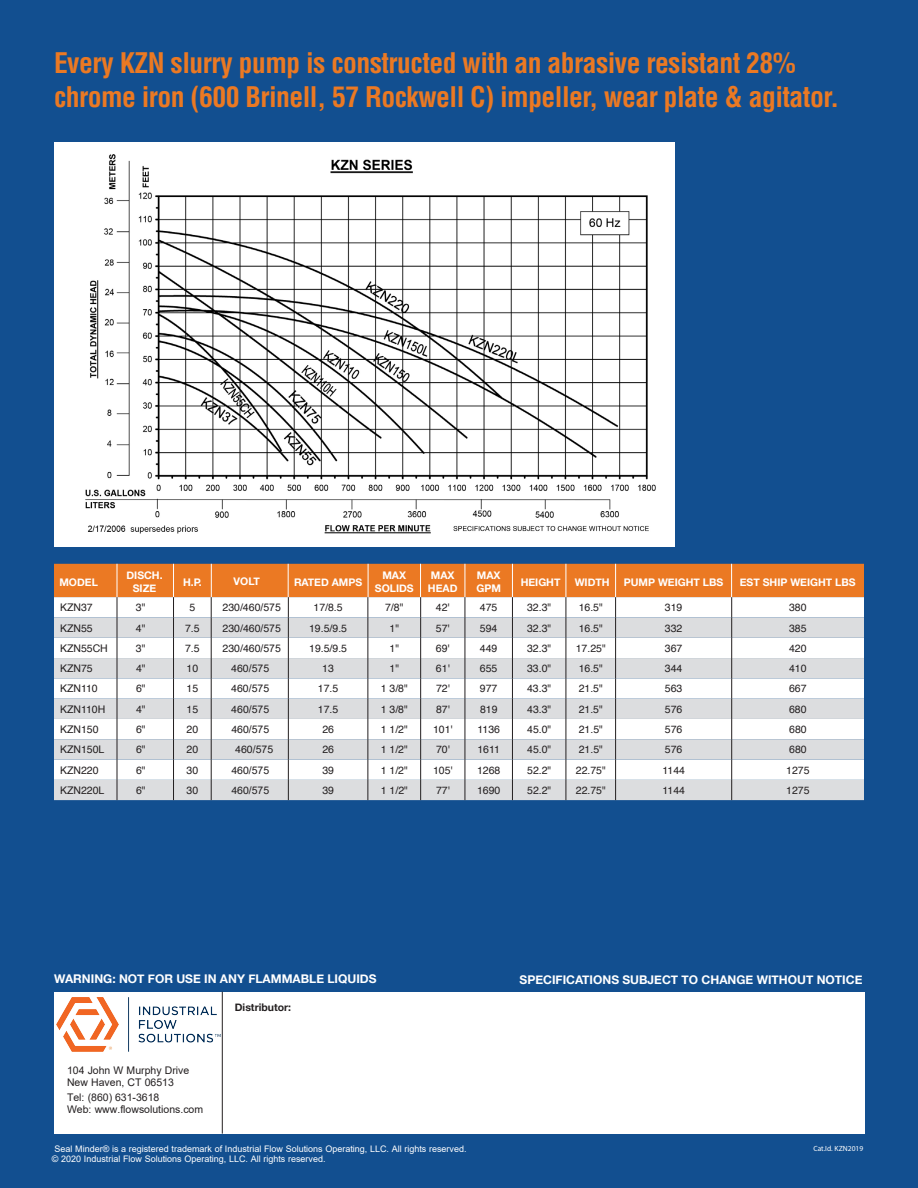
<style>
.page{position:relative;width:918px;height:1188px;background:#124f90}
.page>*{position:absolute;margin:0;border:0;box-sizing:border-box;transform-origin:0 0}
.t1{font:700 condensed 27.75px/33.3px "Helvetica LT Std";letter-spacing:-.02em;color:#eb7923}
.t2{font:700 12px "Helvetica Neue";color:#fff}
.t3{font:10.5px "Helvetica";color:#231f20}
.t4{font:10.5px/11.9px "Arial";color:#231f20}
.t5{font:700 10.5px/12.6px "Helvetica Neue";color:#fff;text-align:center}
.t6{font:700 10.5px "Helvetica Neue";color:#231f20}
.Body{font:9px/10.8px "Arial";color:#fff}
.t7{font:7.5px "Myriad Pro";color:#fff}
.s1{font-family:"Arial"}
.s2{font-family:"Helvetica"}
</style>
<div class="page">
<div style="left:54px;top:143px;width:621px;height:404px;background:#fff"></div>
<div style="left:54px;top:992px;width:811px;height:142px;background:#fff"></div>
<hr style="left:222px;top:992px;width:1px;height:142px;background:#231f20">
<svg style="left:54px;top:564px;width:810px;height:236px;background:#e9dacf"></svg>
<img style="left:85px;top:154px;width:571px;height:380px">
<img style="left:57px;top:998px;width:164px;height:54px">
<p class="t1" style="left:54px;top:47px;width:787px">Every KZN slurry pump is constructed with an abrasive resistant 28% chrome iron (600 Brinell, 57 Rockwell C) impeller, wear plate &amp; agitator.</p>
<p class="t5" style="left:59px;top:576px;width:40px">MODEL</p>
<p class="t5" style="left:127px;top:570px;width:38px">DISCH.<br>SIZE</p>
<p class="t5" style="left:183px;top:576px;width:20px">H.P.</p>
<p class="t5" style="left:234px;top:575px;width:28px">VOLT</p>
<p class="t5" style="left:294px;top:576px;width:70px">RATED AMPS</p>
<p class="t5" style="left:375px;top:570px;width:40px">MAX<br>SOLIDS</p>
<p class="t5" style="left:428px;top:570px;width:31px;text-align:left">MAX<br>HEAD</p>
<p class="t5" style="left:476px;top:570px;width:26px;text-align:left">MAX<br>GPM</p>
<p class="t5" style="left:521px;top:576px;width:41px">HEIGHT</p>
<p class="t5" style="left:575px;top:576px;width:36px">WIDTH</p>
<p class="t5" style="left:624px;top:576px;width:101px">PUMP WEIGHT LBS</p>
<p class="t5" style="left:740px;top:576px;width:117px">EST SHIP WEIGHT LBS</p>
<p class="t3" style="left:60px;top:599px;width:34px">KZN37</p>
<p class="t3" style="left:136px;top:599px;width:11px">3"</p>
<p class="t3" style="left:189px;top:599px;width:7px">5</p>
<p class="t3" style="left:223px;top:599px;width:60px">230/460<span class="s1">/575</span></p>
<p class="t3" style="left:314px;top:599px;width:31px">17/8.5</p>
<p class="t3" style="left:385px;top:599px;width:20px">7/8"</p>
<p class="t3" style="left:436px;top:599px;width:15px">42'</p>
<p class="t3" style="left:480px;top:599px;width:19px">475</p>
<p class="t3" style="left:527px;top:599px;width:26px">32.3"</p>
<p class="t3" style="left:579px;top:599px;width:26px">16.5"</p>
<p class="t3" style="left:665px;top:599px;width:19px">319</p>
<p class="t3" style="left:789px;top:599px;width:19px">380</p>
<p class="t3" style="left:60px;top:620px;width:34px">KZN55</p>
<p class="t3" style="left:136px;top:620px;width:11px">4"</p>
<p class="t3" style="left:185px;top:620px;width:16px">7.5</p>
<p class="t3" style="left:223px;top:620px;width:60px">230/460<span class="s1">/575</span></p>
<p class="t3" style="left:309px;top:620px;width:39px">19.5/9.5</p>
<p class="t3" style="left:390px;top:620px;width:11px">1"</p>
<p class="t3" style="left:436px;top:620px;width:15px">57'</p>
<p class="t3" style="left:480px;top:620px;width:19px">594</p>
<p class="t3" style="left:527px;top:620px;width:26px">32.3"</p>
<p class="t3" style="left:579px;top:620px;width:26px">16.5"</p>
<p class="t3" style="left:665px;top:620px;width:19px">332</p>
<p class="t3" style="left:789px;top:620px;width:19px">385</p>
<p class="t3" style="left:60px;top:640px;width:49px">KZN55CH</p>
<p class="t3" style="left:136px;top:640px;width:11px">3"</p>
<p class="t3" style="left:185px;top:640px;width:16px">7.5</p>
<p class="t3" style="left:223px;top:640px;width:60px">230/460<span class="s1">/575</span></p>
<p class="t3" style="left:309px;top:640px;width:39px">19.5/9.5</p>
<p class="t3" style="left:390px;top:640px;width:11px">1"</p>
<p class="t3" style="left:436px;top:640px;width:15px">69'</p>
<p class="t3" style="left:480px;top:640px;width:19px">449</p>
<p class="t3" style="left:527px;top:640px;width:26px">32.3"</p>
<p class="t3" style="left:576px;top:640px;width:31px">17.25"</p>
<p class="t3" style="left:665px;top:640px;width:19px">367</p>
<p class="t3" style="left:789px;top:640px;width:19px">420</p>
<p class="t3" style="left:60px;top:660px;width:34px">KZN75</p>
<p class="t3" style="left:136px;top:660px;width:11px">4"</p>
<p class="t3" style="left:187px;top:660px;width:13px">10</p>
<p class="t4" style="left:231px;top:662px;width:39px"><span class="s2">460</span>/575</p>
<p class="t3" style="left:322px;top:660px;width:13px">13</p>
<p class="t3" style="left:390px;top:660px;width:11px">1"</p>
<p class="t3" style="left:436px;top:660px;width:15px">61'</p>
<p class="t3" style="left:480px;top:660px;width:19px">655</p>
<p class="t3" style="left:527px;top:660px;width:26px">33.0"</p>
<p class="t3" style="left:579px;top:660px;width:26px">16.5"</p>
<p class="t3" style="left:665px;top:660px;width:19px">344</p>
<p class="t3" style="left:789px;top:660px;width:19px">410</p>
<p class="t3" style="left:60px;top:681px;width:39px">KZN110</p>
<p class="t3" style="left:136px;top:681px;width:11px">6"</p>
<p class="t3" style="left:187px;top:681px;width:13px">15</p>
<p class="t4" style="left:231px;top:683px;width:39px"><span class="s2">460</span>/575</p>
<p class="t3" style="left:318px;top:681px;width:22px">17.5</p>
<p class="t3" style="left:381px;top:681px;width:29px">1 3/8"</p>
<p class="t3" style="left:436px;top:681px;width:15px">72'</p>
<p class="t3" style="left:480px;top:681px;width:19px">977</p>
<p class="t3" style="left:527px;top:681px;width:26px">43.3"</p>
<p class="t3" style="left:579px;top:681px;width:26px">21.5"</p>
<p class="t3" style="left:665px;top:681px;width:19px">563</p>
<p class="t3" style="left:789px;top:681px;width:19px">667</p>
<p class="t3" style="left:60px;top:701px;width:47px">KZN110H</p>
<p class="t3" style="left:136px;top:701px;width:11px">4"</p>
<p class="t3" style="left:187px;top:701px;width:13px">15</p>
<p class="t4" style="left:231px;top:703px;width:39px"><span class="s2">460</span>/575</p>
<p class="t3" style="left:318px;top:701px;width:22px">17.5</p>
<p class="t3" style="left:381px;top:701px;width:29px">1 3/8"</p>
<p class="t3" style="left:436px;top:701px;width:15px">87'</p>
<p class="t3" style="left:480px;top:701px;width:19px">819</p>
<p class="t3" style="left:527px;top:701px;width:26px">43.3"</p>
<p class="t3" style="left:579px;top:701px;width:26px">21.5"</p>
<p class="t3" style="left:665px;top:701px;width:19px">576</p>
<p class="t3" style="left:789px;top:701px;width:19px">680</p>
<p class="t3" style="left:60px;top:721px;width:40px">KZN150</p>
<p class="t3" style="left:136px;top:721px;width:11px">6"</p>
<p class="t3" style="left:187px;top:721px;width:13px">20</p>
<p class="t4" style="left:231px;top:723px;width:39px"><span class="s2">460</span>/575</p>
<p class="t3" style="left:322px;top:721px;width:13px">26</p>
<p class="t3" style="left:381px;top:721px;width:29px">1 1/2"</p>
<p class="t3" style="left:433px;top:721px;width:21px">101'</p>
<p class="t3" style="left:477px;top:721px;width:24px">1136</p>
<p class="t3" style="left:527px;top:721px;width:26px">45.0"</p>
<p class="t3" style="left:579px;top:721px;width:26px">21.5"</p>
<p class="t3" style="left:665px;top:721px;width:19px">576</p>
<p class="t3" style="left:789px;top:721px;width:19px">680</p>
<p class="t3" style="left:60px;top:742px;width:46px">KZN150L</p>
<p class="t3" style="left:136px;top:742px;width:11px">6"</p>
<p class="t3" style="left:187px;top:742px;width:13px">20</p>
<p class="t4" style="left:235px;top:744px;width:39px"><span class="s2">460</span>/575</p>
<p class="t3" style="left:322px;top:742px;width:13px">26</p>
<p class="t3" style="left:381px;top:742px;width:29px">1 1/2"</p>
<p class="t3" style="left:436px;top:742px;width:15px">70'</p>
<p class="t3" style="left:477px;top:742px;width:24px">1611</p>
<p class="t3" style="left:527px;top:742px;width:26px">45.0"</p>
<p class="t3" style="left:579px;top:742px;width:26px">21.5"</p>
<p class="t3" style="left:665px;top:742px;width:19px">576</p>
<p class="t3" style="left:789px;top:742px;width:19px">680</p>
<p class="t3" style="left:60px;top:762px;width:40px">KZN220</p>
<p class="t3" style="left:136px;top:762px;width:11px">6"</p>
<p class="t3" style="left:187px;top:762px;width:13px">30</p>
<p class="t4" style="left:231px;top:764px;width:39px"><span class="s2">460</span>/575</p>
<p class="t3" style="left:322px;top:762px;width:13px">39</p>
<p class="t3" style="left:381px;top:762px;width:29px">1 1/2"</p>
<p class="t3" style="left:433px;top:762px;width:21px">105'</p>
<p class="t3" style="left:477px;top:762px;width:25px">1268</p>
<p class="t3" style="left:527px;top:762px;width:26px">52.2"</p>
<p class="t3" style="left:576px;top:762px;width:31px">22.75"</p>
<p class="t3" style="left:662px;top:762px;width:24px">1144</p>
<p class="t3" style="left:786px;top:762px;width:25px">1275</p>
<p class="t3" style="left:60px;top:782px;width:46px">KZN220L</p>
<p class="t3" style="left:136px;top:782px;width:11px">6"</p>
<p class="t3" style="left:187px;top:782px;width:13px">30</p>
<p class="t4" style="left:231px;top:784px;width:39px"><span class="s2">460</span>/575</p>
<p class="t3" style="left:322px;top:782px;width:13px">39</p>
<p class="t3" style="left:381px;top:782px;width:29px">1 1/2"</p>
<p class="t3" style="left:436px;top:782px;width:15px">77'</p>
<p class="t3" style="left:477px;top:782px;width:25px">1690</p>
<p class="t3" style="left:527px;top:782px;width:26px">52.2"</p>
<p class="t3" style="left:576px;top:782px;width:31px">22.75"</p>
<p class="t3" style="left:662px;top:782px;width:24px">1144</p>
<p class="t3" style="left:786px;top:782px;width:25px">1275</p>
<p class="t2" style="left:54px;top:970px;width:324px">WARNING: NOT FOR USE IN ANY FLAMMABLE LIQUIDS</p>
<p class="t2" style="left:520px;top:970px;width:344px">SPECIFICATIONS SUBJECT TO CHANGE WITHOUT NOTICE</p>
<p class="t4" style="left:67px;top:1065px;width:124px">104 John W Murphy Drive<br>New Haven, CT 06513</p>
<p class="t4" style="left:67px;top:1091px;width:138px">Tel: (860) 631-3618<br>Web: www.flowsolutions.com</p>
<p class="t6" style="left:235px;top:999px;width:58px">Distributor:</p>
<p class="Body" style="left:52px;top:1143px;width:416px">Seal Minder® is a registered trademark of Industrial Flow Solutions Operating, LLC. All rights reserved. © 2020 Industrial Flow Solutions Operating, LLC. All rights reserved.</p>
<p class="t7" style="left:813px;top:1143px;width:51px">Cat.Id. KZN2019</p>
</div>
